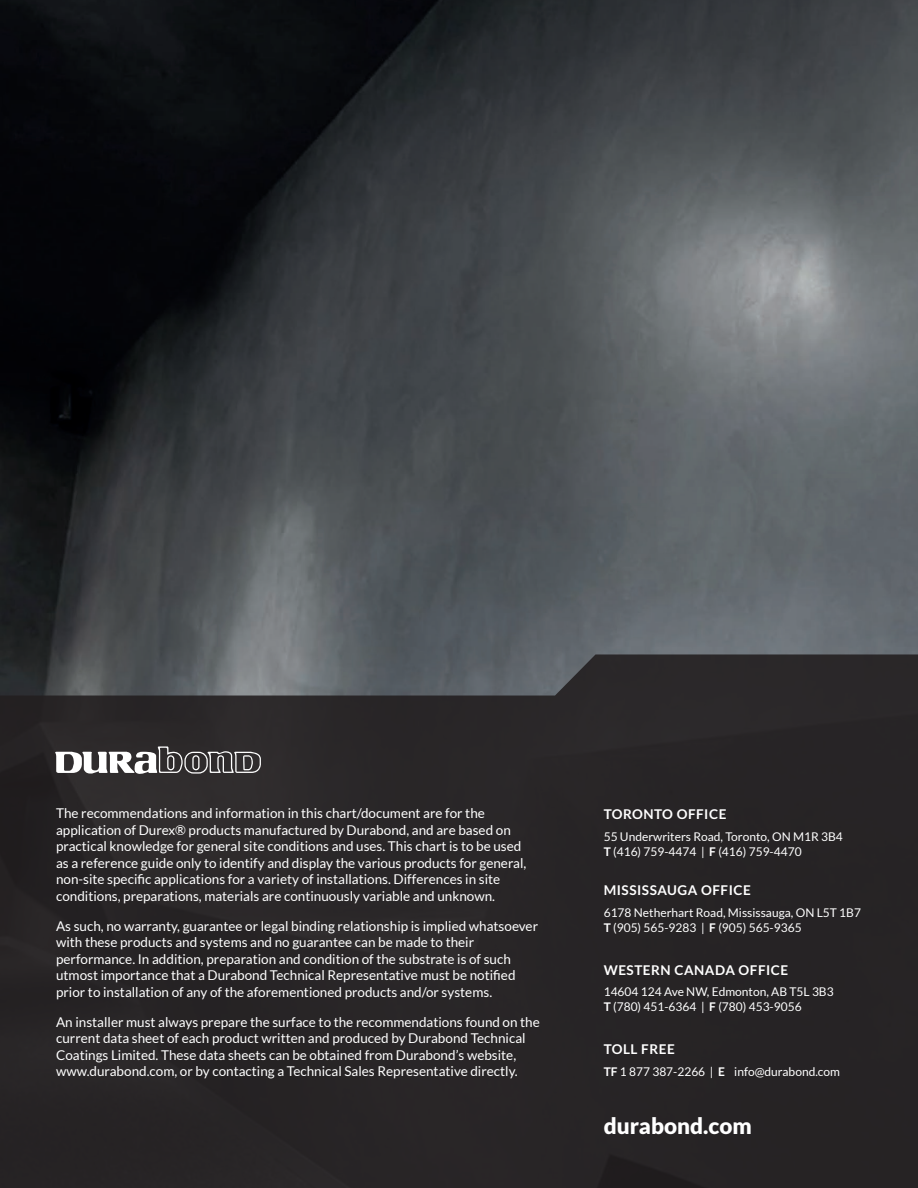
<style>
.page{position:relative;width:918px;height:1188px;background:#fff}
.page>*{position:absolute;margin:0;border:0;box-sizing:border-box;transform-origin:0 0}
.t1{font:900 22.5px "Lato";color:#fff}
.chart_body_text{font:13.5px/16.5px "Lato";color:#fff}
.Finish_Title{font:700 13.5px "Lato";letter-spacing:.04em;color:#fff}
.t2{font:12px "Lato";color:#fff}
.s1{font-weight:700}
</style>
<div class="page">
<img style="left:0;top:0;width:918px;height:654px">
<div style="left:0;top:654px;width:918px;height:534px;background:#282526"></div>
<svg style="left:55px;top:746px;width:206px;height:27px"></svg>
<p class="chart_body_text" style="left:56px;top:805px;width:472px">The recommendations and information in this chart/document are for the application of Durex® products manufactured by Durabond, and are based on practical knowledge for general site conditions and uses. This chart is to be used as a reference guide only to identify and display the various products for general, non-site specific applications for a variety of installations. Differences in site conditions, preparations, materials are continuously variable and unknown.</p>
<p class="chart_body_text" style="left:56px;top:917px;width:484px">As such, no warranty, guarantee or legal binding relationship is implied whatsoever with these products and systems and no guarantee can be made to their performance. In addition, preparation and condition of the substrate is of such utmost importance that a Durabond Technical Representative must be notified prior to installation of any of the aforementioned products and/or systems.</p>
<p class="chart_body_text" style="left:56px;top:1013px;width:485px">An installer must always prepare the surface to the recommendations found on the current data sheet of each product written and produced by Durabond Technical Coatings Limited. These data sheets can be obtained from Durabond’s website, www.durabond.com, or by contacting a Technical Sales Representative directly.</p>
<p class="Finish_Title" style="left:604px;top:807px;width:124px">TORONTO OFFICE</p>
<p class="t2" style="left:604px;top:830px;width:241px">55 Underwriters Road, Toronto, ON M1R 3B4</p>
<p class="t2" style="left:604px;top:845px;width:199px"><span class="s1">T</span> (416) 759-4474 | <span class="s1">F</span> (416) 759-4470</p>
<p class="Finish_Title" style="left:604px;top:882px;width:149px">MISSISSAUGA OFFICE</p>
<p class="t2" style="left:604px;top:906px;width:259px">6178 Netherhart Road, Mississauga, ON L5T 1B7</p>
<p class="t2" style="left:604px;top:921px;width:199px"><span class="s1">T</span> (905) 565-9283 | <span class="s1">F</span> (905) 565-9365</p>
<p class="Finish_Title" style="left:604px;top:962px;width:186px">WESTERN CANADA OFFICE</p>
<p class="t2" style="left:604px;top:985px;width:232px">14604 124 Ave NW, Edmonton, AB T5L 3B3</p>
<p class="t2" style="left:604px;top:1000px;width:199px"><span class="s1">T</span> (780) 451-6364 | <span class="s1">F</span> (780) 453-9056</p>
<p class="Finish_Title" style="left:604px;top:1042px;width:73px">TOLL FREE</p>
<p class="t2" style="left:604px;top:1065px;width:238px"><span class="s1">TF</span> 1 877 387-2266 | <span class="s1">E</span> info@durabond.com</p>
<p class="t1" style="left:604px;top:1113px;width:150px">durabond.com</p>
</div>
